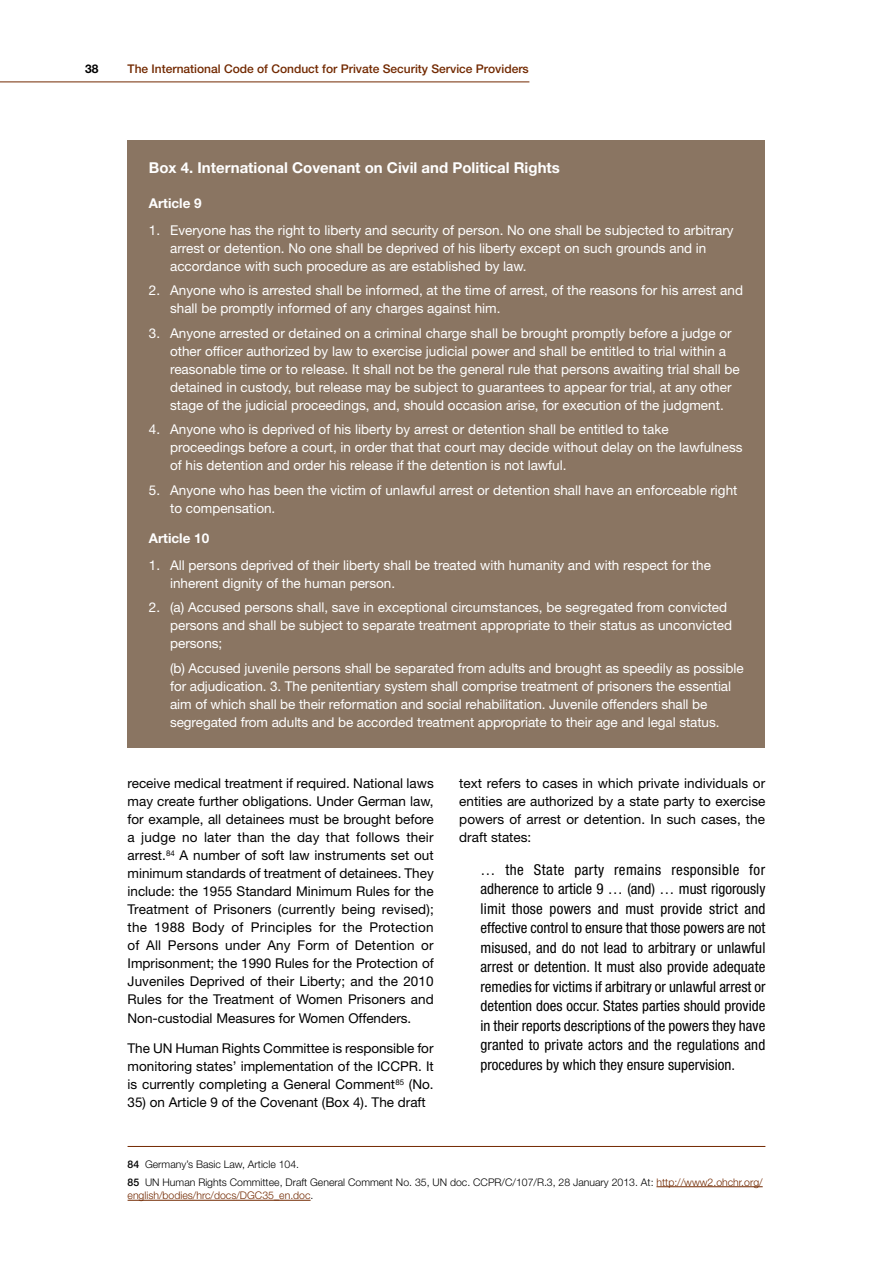
<style>
.page{position:relative;width:893px;height:1263px;background:#fff}
.page>*{position:absolute;margin:0;border:0;box-sizing:border-box;transform-origin:0 0}
.quotes{font:condensed 15px/19.5px "Helvetica Neue LT";color:#000;text-align:justify}
.boxed_title{font:700 15px "Helvetica Neue LT";color:#fff}
.box_level_1{font:13.5px/18px "Helvetica Neue LT";color:#fff}
.body_text{font:13.5px/18px "Helvetica Neue LT";color:#000;text-align:justify}
.boxed_text{font:700 13.5px "Helvetica Neue LT";color:#fff}
.t1{font:500 12px "Helvetica Neue LT";color:#722900}
.t2{font:700 12px "Helvetica Neue LT";color:#000}
.footnotes{font:300 10.5px/13.5px "Helvetica Neue LT";color:#000}
.footnotes_-_1st_on{font:300 10.5px "Helvetica Neue LT";color:#000}
.s1{font-weight:500}
.s2{color:#722900}
</style>
<div class="page">
<hr style="left:0;top:82px;width:529px;height:1px;background:#722900">
<hr style="left:128px;top:1146px;width:637px;height:1px;background:#722900">
<hr style="left:656px;top:1186px;width:107px;height:1px;background:#722900">
<hr style="left:128px;top:1200px;width:183px;height:1px;background:#722900">
<div style="left:128px;top:140px;width:637px;height:608px;background:#8a7562"></div>
<p class="t2" style="left:85px;top:61px;width:15px">38</p>
<p class="t1" style="left:128px;top:62px;width:403px">The International Code of Conduct for Private Security Service Providers</p>
<p class="boxed_title" style="left:149px;top:159px;width:413px">Box 4. International Covenant on Civil and Political Rights</p>
<p class="boxed_text" style="left:149px;top:195px;width:54px">Article 9</p>
<p class="box_level_1" style="left:170px;top:221px;width:565px;text-indent:-21px">1. Everyone has the right to liberty and security of person. No one shall be subjected to arbitrary arrest or detention. No one shall be deprived of his liberty except on such grounds and in accordance with such procedure as are established by law.</p>
<p class="box_level_1" style="left:170px;top:281px;width:574px;text-indent:-21px">2. Anyone who is arrested shall be informed, at the time of arrest, of the reasons for his arrest and shall be promptly informed of any charges against him.</p>
<p class="box_level_1" style="left:170px;top:324px;width:571px;text-indent:-21px">3. Anyone arrested or detained on a criminal charge shall be brought promptly before a judge or other officer authorized by law to exercise judicial power and shall be entitled to trial within a reasonable time or to release. It shall not be the general rule that persons awaiting trial shall be detained in custody, but release may be subject to guarantees to appear for trial, at any other stage of the judicial proceedings, and, should occasion arise, for execution of the judgment.</p>
<p class="box_level_1" style="left:170px;top:420px;width:574px;text-indent:-21px">4. Anyone who is deprived of his liberty by arrest or detention shall be entitled to take proceedings before a court, in order that that court may decide without delay on the lawfulness of his detention and order his release if the detention is not lawful.</p>
<p class="box_level_1" style="left:170px;top:480px;width:569px;text-indent:-21px">5. Anyone who has been the victim of unlawful arrest or detention shall have an enforceable right to compensation.</p>
<p class="boxed_text" style="left:149px;top:530px;width:62px">Article 10</p>
<p class="box_level_1" style="left:170px;top:556px;width:542px;text-indent:-21px">1. All persons deprived of their liberty shall be treated with humanity and with respect for the inherent dignity of the human person.</p>
<p class="box_level_1" style="left:170px;top:598px;width:563px;text-indent:-21px">2. (a) Accused persons shall, save in exceptional circumstances, be segregated from convicted persons and shall be subject to separate treatment appropriate to their status as unconvicted persons;</p>
<p class="box_level_1" style="left:170px;top:658px;width:575px">(b) Accused juvenile persons shall be separated from adults and brought as speedily as possible for adjudication. 3. The penitentiary system shall comprise treatment of prisoners the essential aim of which shall be their reformation and social rehabilitation. Juvenile offenders shall be segregated from adults and be accorded treatment appropriate to their age and legal status.</p>
<p class="body_text" style="left:128px;top:774px;width:308px">receive medical treatment if required. National laws may create further obligations. Under German law, for example, all detainees must be brought before a judge no later than the day that follows their arrest.<sup>84</sup> A number of soft law instruments set out minimum standards of treatment of detainees. They include: the 1955 Standard Minimum Rules for the Treatment of Prisoners (currently being revised); the 1988 Body of Principles for the Protection of All Persons under Any Form of Detention or Imprisonment; the 1990 Rules for the Protection of Juveniles Deprived of their Liberty; and the 2010<br>Rules for the Treatment of Women Prisoners and Non-custodial Measures for Women Offenders.</p>
<p class="body_text" style="left:128px;top:1039px;width:308px">The UN Human Rights Committee is responsible for monitoring states’ implementation of the ICCPR. It is currently completing a General Comment<sup>85</sup> (No.</p>
<p class="body_text" style="left:128px;top:1093px;width:300px">35) on Article 9 of the Covenant (Box 4). The draft</p>
<p class="body_text" style="left:459px;top:774px;width:308px">text refers to cases in which private individuals or entities are authorized by a state party to exercise powers of arrest or detention. In such cases, the draft states:</p>
<p class="quotes" style="left:480px;top:859px;width:287px">… the State party remains responsible for adherence to article 9 … (and) … must rigorously limit those powers and must provide strict and effective control to ensure that those powers are not misused, and do not lead to arbitrary or unlawful arrest or detention. It must also provide adequate remedies for victims if arbitrary or unlawful arrest or detention does occur. States parties should provide in their reports descriptions of the powers they have granted to private actors and the regulations and procedures by which they ensure supervision.</p>
<p class="footnotes_-_1st_on" style="left:128px;top:1158px;width:173px"><span class="s1">84</span> Germany’s Basic Law, Article 104.</p>
<p class="footnotes" style="left:128px;top:1175px;width:637px"><span class="s1">85</span> UN Human Rights Committee, Draft General Comment No. 35, UN doc. CCPR/C/107/R.3, 28 January 2013. At: <span class="s2">http://www2.ohchr.org/ english/bodies/hrc/docs/DGC35_en.doc</span>.</p>
</div>
